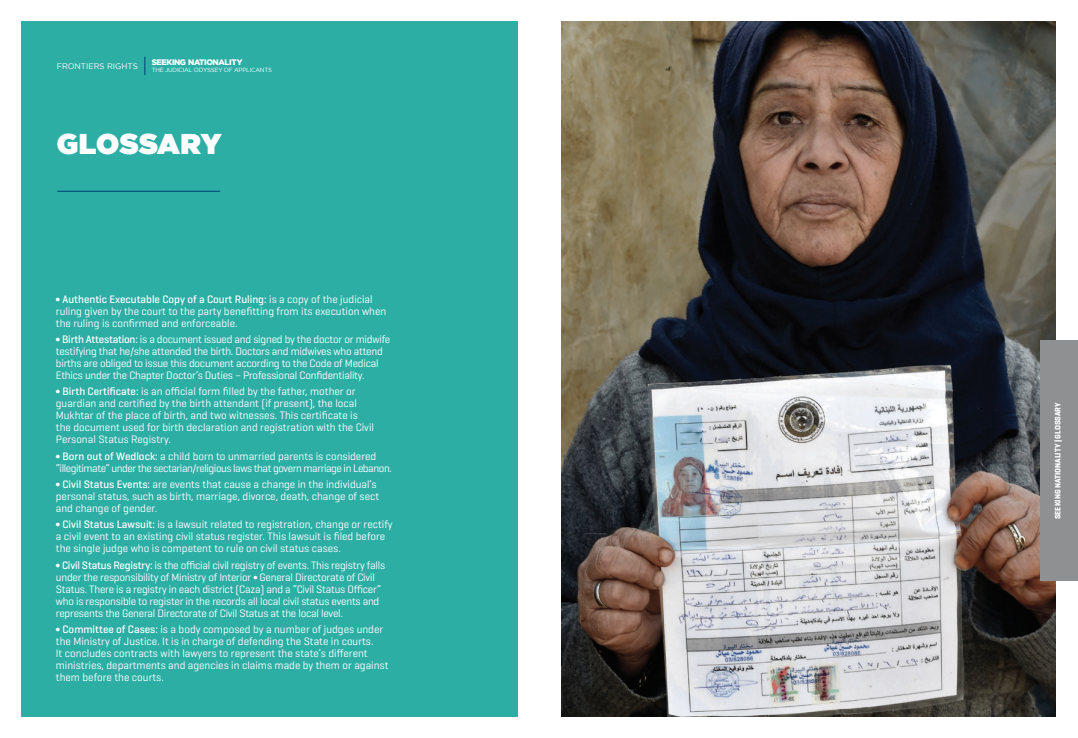
<style>
.page{position:relative;width:1078px;height:738px;background:#fff}
.page>*{position:absolute;margin:0;border:0;box-sizing:border-box;transform-origin:0 0}
.t1{font:28.5px "Gotham Ultra";letter-spacing:.015em;color:#fff}
.t2{font:11px/12px "Geogrotesque";color:#fff}
.t3{font:11px/12px "Geogrotesque";letter-spacing:-.02em;color:#fff}
.t4{font:11px/12px "Geogrotesque";letter-spacing:-.04em;color:#fff}
.t5{font:700 8px "Geogrotesque";color:#fff}
.t6{font:900 8px "Gotham";letter-spacing:-.045em;color:#fff}
.t7{font:8px "Gotham";color:#fff}
.t8{font:6px "Gotham";letter-spacing:-.035em;color:#fff}
.s1{font-weight:500}
</style>
<div class="page">
<div style="left:0;top:0;width:539px;height:737px;background:#2daea5"></div>
<div style="left:0;top:0;width:539px;height:737px;border:21px solid #fff"></div>
<hr style="left:57px;top:191px;width:163px;height:1px;background:#003e7a">
<svg style="left:144px;top:57px;width:1px;height:18px"></svg>
<img style="left:561px;top:21px;width:493px;height:695px">
<div style="left:1040px;top:340px;width:37px;height:240px;background:#8f9092"></div>
<p class="t7" style="left:57px;top:61px;width:83px">FRONTIERS RIGHTS</p>
<p class="t6" style="left:152px;top:58px;width:92px">SEEKING NATIONALITY</p>
<p class="t8" style="left:152px;top:67px;width:122px">THE JUDICIAL ODYSSEY OF APPLICANTS</p>
<p class="t1" style="left:57px;top:127px;width:166px">GLOSSARY</p>
<p class="t2" style="left:56px;top:292px;width:332px"><span class="s1">∫ Authentic Executable Copy of a Court Ruling</span> is<span class="s1">:</span> a copy of the judicial ruling given by the court to the party benefitting from its execution when the ruling is confirmed and enforceable.</p>
<p class="t3" style="left:56px;top:333px;width:336px"><span class="s1">∫ Birth Attestation</span> is<span class="s1">:</span> a document issued and signed by the doctor or midwife testifying that he/she attended the birth. Doctors and midwives who attend births are obliged to issue this document according to the Code of Medical Ethics under the Chapter Doctor s’ Duties – Professional Confidentiality.</p>
<p class="t2" style="left:56px;top:385px;width:319px"><span class="s1">∫ Birth Certificate</span> is<span class="s1">:</span> an official form filled by the father, mother or guardian and certified by the birth attendant (if present ,) the local Mukhtar of the place of birth, and two witnesses. This certificate is the document used for birth declaration and registration with the Civil Personal Status Registry.</p>
<p class="t4" style="left:56px;top:449px;width:337px"><span class="s1">∫ Born out of Wedlock</span> a<span class="s1">:</span> child born to unmarried parents is considered “illegitimate” under the sectarian/religious laws that govern marriage in Lebanon.</p>
<p class="t2" style="left:56px;top:477px;width:325px"><span class="s1">∫ Civil Status Events:</span> are events that cause a change in the individual s’ personal status, such as birth, marriage, divorce, death, change of sect and change of gender.</p>
<p class="t2" style="left:56px;top:518px;width:338px"><span class="s1">∫ Civil Status Lawsuit</span> is<span class="s1">:</span> a lawsuit related to registration, change or rectify a civil event to an existing civil status register. This lawsuit is filed before the single judge who is competent to rule on civil status cases.</p>
<p class="t3" style="left:56px;top:558px;width:331px"><span class="s1">∫ Civil Status Registry</span> is<span class="s1">:</span> the official civil registry of events. This registry falls under the responsibility of Ministry of Interior ∫ General Directorate of Civil Status. There is a registry in each district (Caza) and a “Civil Status Officer“ who is responsible to register in the records all local civil status events and represents the General Directorate of Civil Status at the local level.</p>
<p class="t2" style="left:56px;top:622px;width:334px"><span class="s1">∫ Committee of Cases</span> is<span class="s1">:</span> a body composed by a number of judges under the Ministry of Justice isIt. in charge of defending the State in courts.<br>It concludes contracts with lawyers to represent the state s’ different ministries, departments and agencies in claims made by them or against them before the courts.</p>
<p class="t5" style="left:1052px;top:518px;width:118px;rotate:-90deg">SEEKING NATIONALITY | GLOSSARY</p>
</div>
